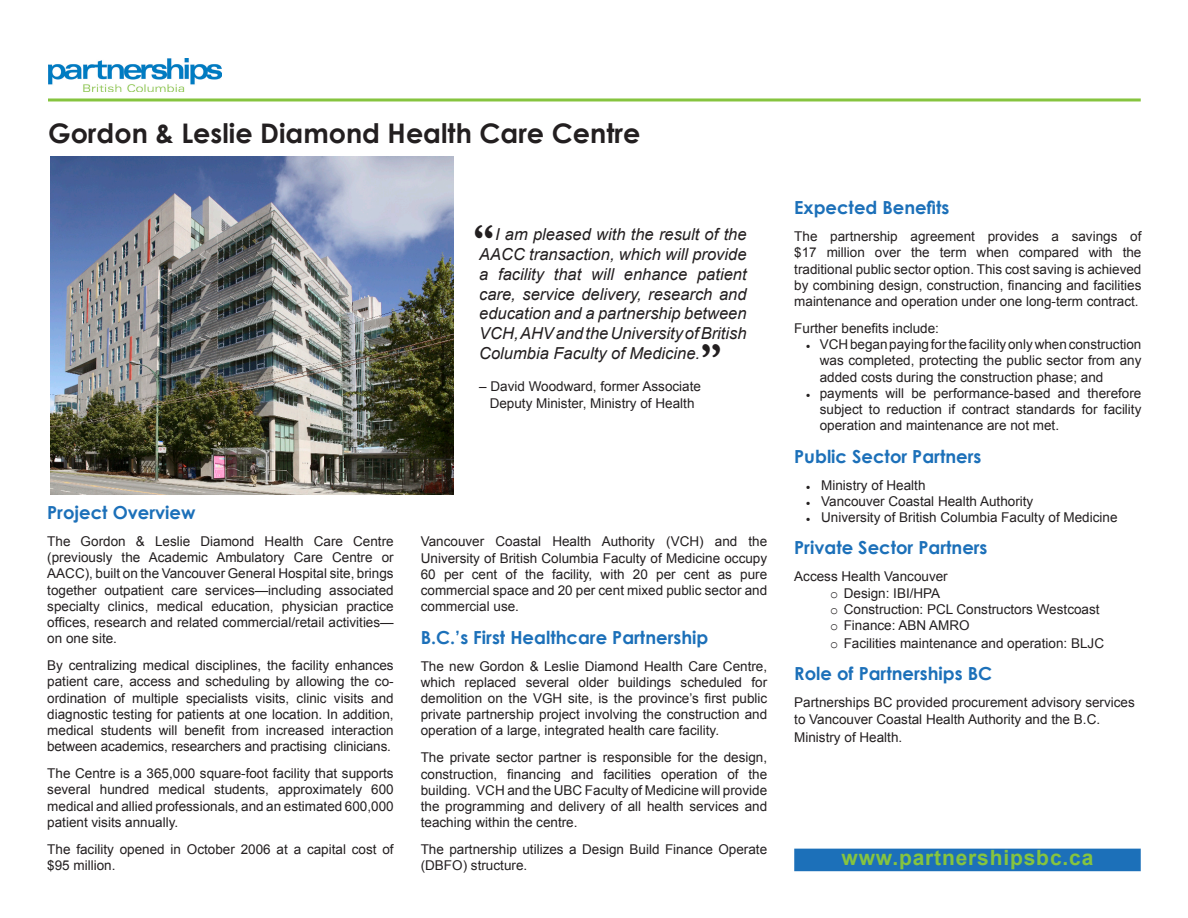
<style>
.page{position:relative;width:1188px;height:918px;background:#fff}
.page>*{position:absolute;margin:0;border:0;box-sizing:border-box;transform-origin:0 0}
.t1{font:700 42px "Garamond";color:#231f20}
.t2{font:700 27px "Century Gothic";color:#231f20}
.t3{font:700 21px "Arial";letter-spacing:.04em;color:#86c43f}
.t4{font:700 18px "Century Gothic";color:#1c70b9}
.t5{font:italic 16.5px/19.8px "Arial";color:#231f20;text-align:justify}
.t6{font:13.5px/16.2px "Arial";color:#231f20;text-align:justify}
.s1{font-family:"Courier New"}
</style>
<div class="page">
<img style="left:48px;top:58px;width:173px;height:33px">
<hr style="left:48px;top:98px;width:1093px;height:3px;background:#86c43f">
<div style="left:795px;top:849px;width:345px;height:21px;background:#1c70b9"></div>
<div style="left:794px;top:849px;width:347px;height:22px;border:2px solid #1c70b9"></div>
<img style="left:50px;top:157px;width:404px;height:338px">
<p class="t2" style="left:48px;top:113px;width:594px">Gordon &amp; Leslie Diamond Health Care Centre</p>
<p class="t1" style="left:473px;top:210px;width:22px">“</p>
<p class="t5" style="left:479px;top:225px;width:269px;text-indent:16px">I am pleased with the result of the AACC transaction, which will provide a facility that will enhance patient care, service delivery, research and education and a partnership between VCH, AHV and the University of British Columbia Faculty of Medicine.</p>
<p class="t6" style="left:479px;top:379px;width:223px;text-align:center">– David Woodward, former Associate<br>Deputy Minister, Ministry of Health</p>
<p class="t1" style="left:701px;top:329px;width:22px">”</p>
<p class="t4" style="left:47px;top:499px;width:150px">Project Overview</p>
<p class="t6" style="left:47px;top:533px;width:348px">The Gordon &amp; Leslie Diamond Health Care Centre (previously the Academic Ambulatory Care Centre or AACC), built on the Vancouver General Hospital site, brings together outpatient care services—including associated specialty clinics, medical education, physician practice offices, research and related commercial/retail activities— on one site.</p>
<p class="t6" style="left:47px;top:658px;width:348px">By centralizing medical disciplines, the facility enhances patient care, access and scheduling by allowing the co&shy;ordination of multiple specialists visits, clinic visits and diagnostic testing for patients at one location. In addition, medical students will benefit from increased interaction between academics, researchers and practising clinicians.</p>
<p class="t6" style="left:47px;top:766px;width:348px">The Centre is a 365,000 square-foot facility that supports several hundred medical students, approximately 600 medical and allied professionals, and an estimated 600,000 patient visits annually.</p>
<p class="t6" style="left:47px;top:841px;width:348px">The facility opened in October 2006 at a capital cost of $95 million.</p>
<p class="t6" style="left:421px;top:534px;width:348px">Vancouver Coastal Health Authority (VCH) and the University of British Columbia Faculty of Medicine occupy 60 per cent of the facility, with 20 per cent as pure commercial space and 20 per cent mixed public sector and commercial use.</p>
<p class="t4" style="left:421px;top:623px;width:289px">B.C.’s First Healthcare Partnership</p>
<p class="t6" style="left:421px;top:658px;width:348px">The new Gordon &amp; Leslie Diamond Health Care Centre, which replaced several older buildings scheduled for demolition on the VGH site, is the province’s first public private partnership project involving the construction and operation of a large, integrated health care facility.</p>
<p class="t6" style="left:421px;top:750px;width:348px">The private sector partner is responsible for the design, construction, financing and facilities operation of the building. VCH and the UBC Faculty of Medicine will provide the programming and delivery of all health services and teaching within the centre.</p>
<p class="t6" style="left:421px;top:841px;width:348px">The partnership utilizes a Design Build Finance Operate (DBFO) structure.</p>
<p class="t4" style="left:794px;top:194px;width:157px">Expected Benefits</p>
<p class="t6" style="left:794px;top:228px;width:349px">The partnership agreement provides a savings of $17 million over the term when compared with the traditional public sector option. This cost saving is achieved by combining design, construction, financing and facilities maintenance and operation under one long-term contract.</p>
<p class="t6" style="left:794px;top:320px;width:146px">Further benefits include:</p>
<p class="t6" style="left:820px;top:336px;width:323px;text-indent:-14px">• VCH began paying for the facility only when construction was completed, protecting the public sector from any added costs during the construction phase; and</p>
<p class="t6" style="left:820px;top:385px;width:323px;text-indent:-14px">• payments will be performance-based and therefore subject to reduction if contract standards for facility operation and maintenance are not met.</p>
<p class="t4" style="left:794px;top:442px;width:189px">Public Sector Partners</p>
<p class="t6" style="left:806px;top:477px;width:121px">• Ministry of Health</p>
<p class="t6" style="left:806px;top:493px;width:229px">• Vancouver Coastal Health Authority</p>
<p class="t6" style="left:806px;top:509px;width:313px">• University of British Columbia Faculty of Medicine</p>
<p class="t4" style="left:794px;top:534px;width:195px">Private Sector Partners</p>
<p class="t6" style="left:794px;top:569px;width:155px">Access Health Vancouver</p>
<p class="t6" style="left:830px;top:585px;width:112px"><span class="s1">o</span> Design: IBI/HPA</p>
<p class="t6" style="left:830px;top:601px;width:271px"><span class="s1">o</span> Construction: PCL Constructors Westcoast</p>
<p class="t6" style="left:830px;top:617px;width:141px"><span class="s1">o</span> Finance: ABN AMRO</p>
<p class="t6" style="left:830px;top:635px;width:275px"><span class="s1">o</span> Facilities maintenance and operation: BLJC</p>
<p class="t4" style="left:794px;top:660px;width:199px">Role of Partnerships BC</p>
<p class="t6" style="left:794px;top:695px;width:342px">Partnerships BC provided procurement advisory services to Vancouver Coastal Health Authority and the B.C.</p>
<p class="t6" style="left:794px;top:729px;width:110px">Ministry of Health.</p>
<p class="t3" style="left:842px;top:844px;width:253px">www.partnershipsbc.ca</p>
</div>
